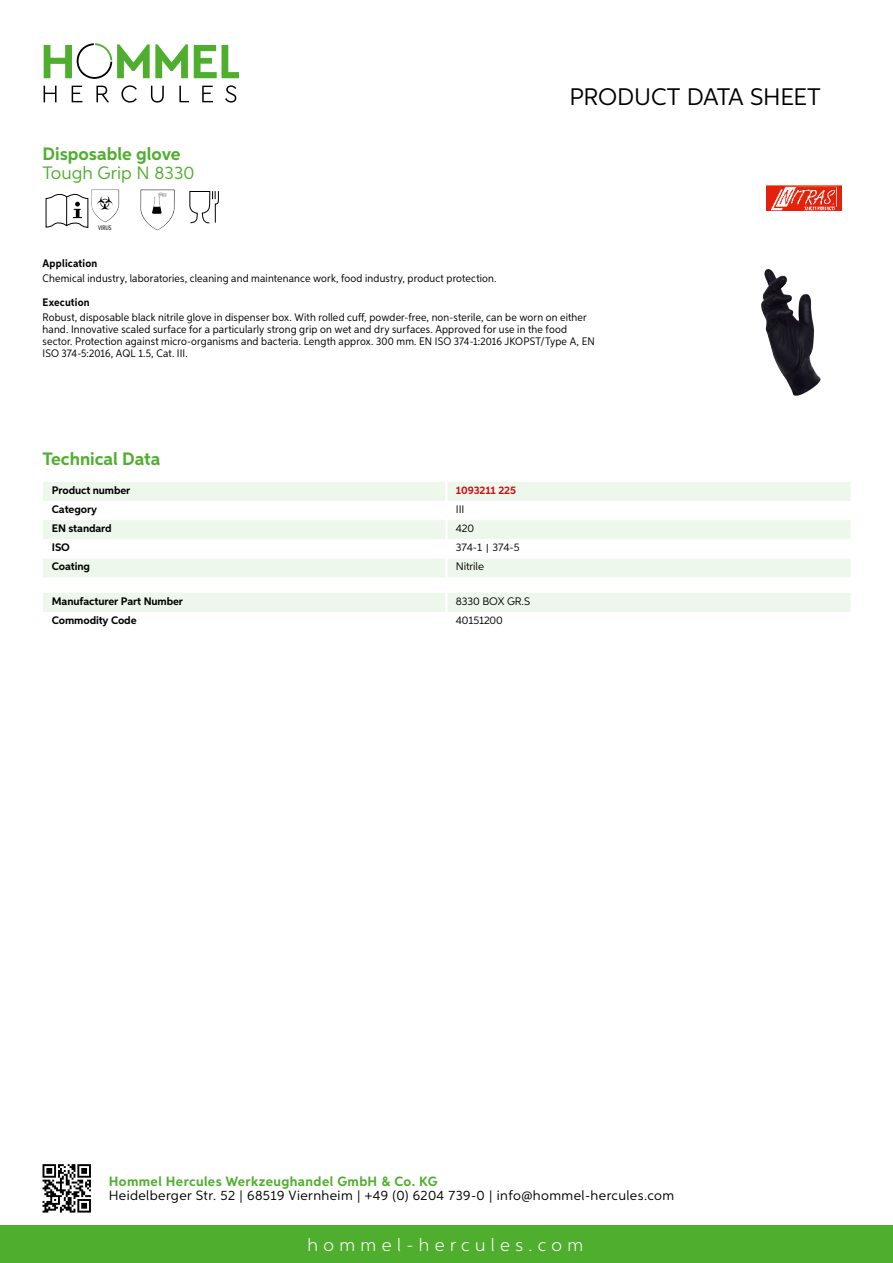
<style>
.page{position:relative;width:893px;height:1263px;background:#fff}
.page>*{position:absolute;margin:0;border:0;box-sizing:border-box;transform-origin:0 0}
.t1{font:24px "Aspira";letter-spacing:-.01em;color:#000}
.t2{font:700 18px "Aspira";color:#50ae2f}
.t3{font:300 18px "Aspira";letter-spacing:.3em;color:#fff}
.t4{font:18px "Aspira";color:#50ae2f}
.t5{font:13.5px "Aspira";letter-spacing:.03em;color:#000}
.t6{font:700 13.5px "Aspira";letter-spacing:.03em;color:#50ae2f}
.t7{font:10.95px/12px "Aspira Nar";letter-spacing:.015em;color:#000}
.t8{font:700 10.95px "Aspira";letter-spacing:-.01em;color:#000}
.t9{font:10.95px "Aspira";letter-spacing:-.01em;color:#000}
.t10{font:700 10.95px "Aspira Nar";letter-spacing:.015em;color:#000}
.t11{font:700 10.95px "Aspira";letter-spacing:-.01em;color:#cd1013}
.t12{font:6.6px "Aspira XX Nar";color:#000}
.s1{font-family:"Wuerth Global";font-size:10.5px}
</style>
<div class="page">
<div style="left:0;top:1226px;width:893px;height:37px;background:#50ae2f"></div>
<svg style="left:43px;top:1164px;width:48px;height:48px"></svg>
<svg style="left:194px;top:45px;width:45px;height:33px"></svg>
<svg style="left:44px;top:43px;width:144px;height:36px"></svg>
<svg style="left:44px;top:86px;width:13px;height:16px"></svg>
<svg style="left:72px;top:86px;width:10px;height:16px"></svg>
<svg style="left:96px;top:86px;width:13px;height:16px"></svg>
<svg style="left:121px;top:85px;width:16px;height:18px"></svg>
<svg style="left:151px;top:86px;width:13px;height:17px"></svg>
<svg style="left:179px;top:86px;width:10px;height:16px"></svg>
<svg style="left:202px;top:86px;width:11px;height:16px"></svg>
<svg style="left:225px;top:85px;width:11px;height:18px"></svg>
<div style="left:43px;top:482px;width:807px;height:95px;background:#eef7eb"></div>
<svg style="left:43px;top:501px;width:807px;height:57px"></svg>
<hr style="left:445px;top:482px;width:3px;height:19px;background:#fff">
<hr style="left:445px;top:501px;width:3px;height:19px;background:#fff">
<hr style="left:445px;top:520px;width:3px;height:19px;background:#fff">
<hr style="left:445px;top:539px;width:3px;height:19px;background:#fff">
<hr style="left:445px;top:558px;width:3px;height:19px;background:#fff">
<div style="left:43px;top:593px;width:807px;height:19px;background:#eef7eb"></div>
<svg style="left:46px;top:193px;width:42px;height:35px"></svg>
<img style="left:91px;top:189px;width:25px;height:22px">
<img style="left:140px;top:189px;width:24px;height:30px">
<svg style="left:189px;top:191px;width:30px;height:33px"></svg>
<img style="left:761px;top:269px;width:60px;height:127px">
<img style="left:766px;top:185px;width:76px;height:26px">
<h2 class="t2" style="left:43px;top:142px;width:140px">Disposable glove</h2>
<h2 class="t4" style="left:43px;top:162px;width:153px">Tough Grip N 8330</h2>
<p class="t12" style="left:98px;top:224px;width:15px">VIRUS</p>
<h1 class="t1" style="left:569px;top:82px;width:253px">Product data sh eet</h1>
<p class="t10" style="left:43px;top:257px;width:56px">Application</p>
<p class="t7" style="left:43px;top:273px;width:456px">Chemical industry, laboratories, cleaning and maintenance work, food industry, product protection.</p>
<p class="t10" style="left:43px;top:295px;width:49px">Execution</p>
<p class="t7" style="left:43px;top:311px;width:554px">Robust, disposable black nitrile glove in dispenser box. With rolled cuff, powder-free, non-sterile, can be worn on either hand. Innovative scaled surface for a particularly strong grip on wet and dry surfaces. Approved for use in the food sector. Protection against micro-organisms and bacteria. Length approx. 300 mm. EN ISO 374-1:2016 JKOPST/Type A, EN ISO 374-5:2016, AQL 1.5, Cat. III.</p>
<h2 class="t2" style="left:43px;top:448px;width:120px">Technical Data</h2>
<p class="t8" style="left:52px;top:483px;width:80px">Product number</p>
<p class="t11" style="left:456px;top:483px;width:62px">1093211 225</p>
<p class="t8" style="left:52px;top:502px;width:47px">Category</p>
<p class="t9" style="left:456px;top:502px;width:10px">III</p>
<p class="t8" style="left:52px;top:521px;width:61px">EN standard</p>
<p class="t9" style="left:456px;top:522px;width:20px">420</p>
<p class="t8" style="left:52px;top:541px;width:19px">ISO</p>
<p class="t9" style="left:456px;top:541px;width:65px">374-1 <span class="s1">|</span> 374-5</p>
<p class="t8" style="left:52px;top:560px;width:40px">Coating</p>
<p class="t9" style="left:456px;top:560px;width:30px">Nitrile</p>
<p class="t8" style="left:52px;top:594px;width:133px">Manufacturer Part Number</p>
<p class="t9" style="left:456px;top:594px;width:76px">8330 BOX GR.S</p>
<p class="t8" style="left:52px;top:613px;width:86px">Commodity Code</p>
<p class="t9" style="left:456px;top:613px;width:49px">40151200</p>
<p class="t6" style="left:109px;top:1172px;width:330px">Hommel Hercules Werkzeughandel GmbH &amp; Co. KG</p>
<p class="t5" style="left:109px;top:1187px;width:567px">Heidelberger Str. 52 | 68519 Viernheim | +49 (0) 6204 739-0 | info@hommel-hercules.com</p>
<h2 class="t3" style="left:307px;top:1234px;width:277px">hommel-hercules.com</h2>
</div>
